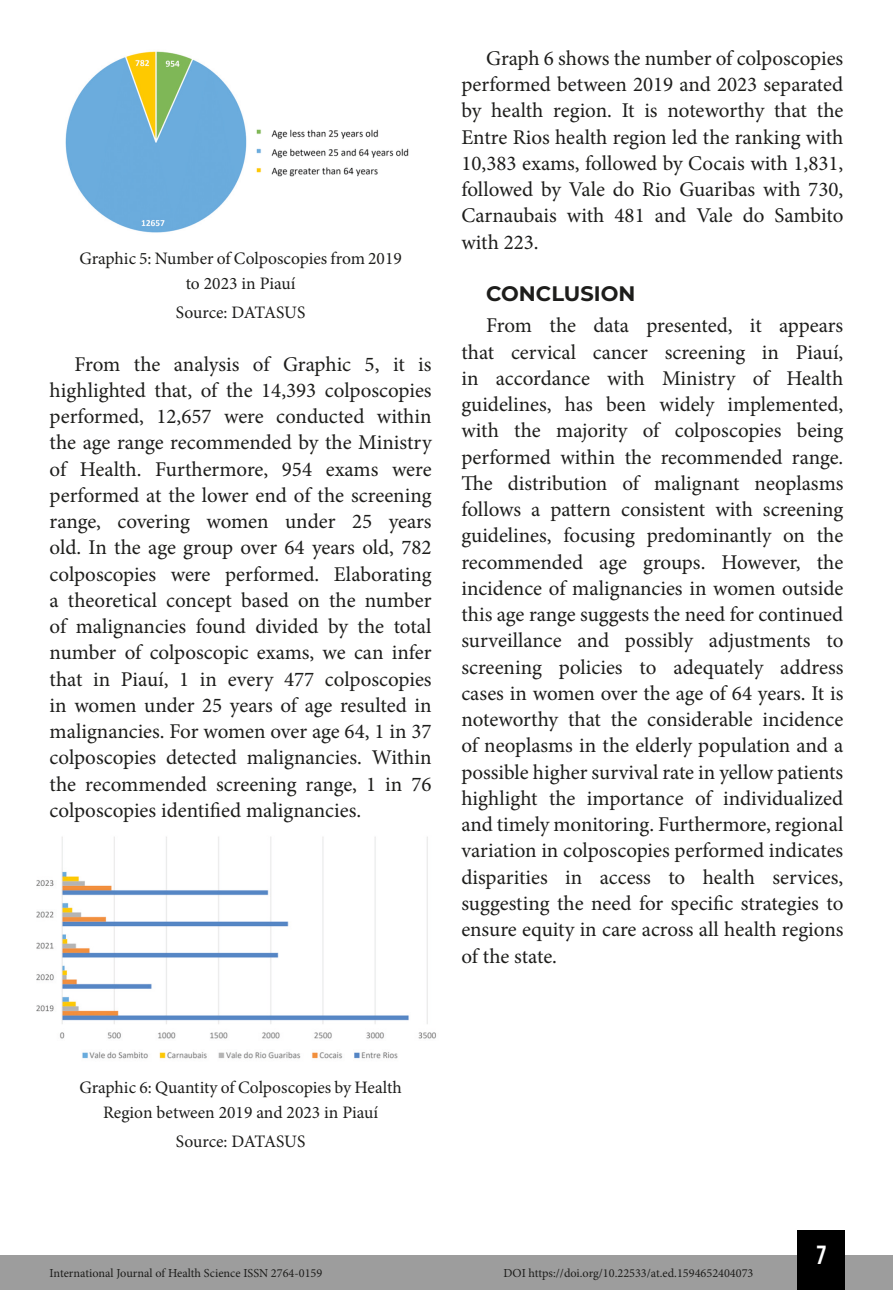
<style>
.page{position:relative;width:893px;height:1290px;background:#fff}
.page>*{position:absolute;margin:0;border:0;box-sizing:border-box;transform-origin:0 0}
.t1{font:26.25px "Bebas Kai";color:#fff}
.TXT{font:21px/26.2px "Minion Pro";color:#1d1d1b;text-align:justify}
.TITULO{font:700 21px "Montserrat";color:#1d1d1b}
.Info_Imagem{font:17.5px/24.5px "Minion Pro";color:#1d1d1b;text-align:center}
.t2{font:12.25px "Minion Pro";color:#1d1d1b}
</style>
<div class="page">
<div style="left:0;top:1255px;width:893px;height:35px;background:#9d9d9d"></div>
<div style="left:797px;top:1230px;width:48px;height:60px;background:#000"></div>
<img style="left:65px;top:51px;width:182px;height:182px">
<img style="left:256px;top:129px;width:153px;height:48px">
<img style="left:36px;top:837px;width:400px;height:222px">
<p class="Info_Imagem" style="left:79px;top:246px;width:324px">Graphic 5: Number of Colposcopies from 2019 to 2023 in Piauí</p>
<p class="Info_Imagem" style="left:176px;top:300px;width:131px">Source: DATASUS</p>
<p class="TXT" style="left:50px;top:351px;width:384px;text-indent:25px">From the analysis of Graphic 5, it is highlighted that, of the 14,393 colposcopies performed, 12,657 were conducted within the age range recommended by the Ministry of Health. Furthermore, 954 exams were performed at the lower end of the screening range, covering women under 25 years old. In the age group over 64 years old, 782 colposcopies were performed. Elaborating a theoretical concept based on the number of malignancies found divided by the total number of colposcopic exams, we can infer that in Piauí, 1 in every 477 colposcopies in women under 25 years of age resulted in malignancies. For women over age 64, 1 in 37 colposcopies detected malignancies. Within the recommended screening range, 1 in 76 colposcopies identified malignancies.</p>
<p class="TXT" style="left:461px;top:45px;width:384px;text-indent:25px">Graph 6 shows the number of colposcopies performed between 2019 and 2023 separated by health region. It is noteworthy that the Entre Rios health region led the ranking with 10,383 exams, followed by Cocais with 1,831, followed by Vale do Rio Guaribas with 730, Carnaubais with 481 and Vale do Sambito with 223.</p>
<p class="TITULO" style="left:486px;top:279px;width:151px">CONCLUSION</p>
<p class="TXT" style="left:461px;top:313px;width:384px;text-indent:25px">From the data presented, it appears that cervical cancer screening in Piauí, in accordance with Ministry of Health guidelines, has been widely implemented, with the majority of colposcopies being performed within the recommended range.<br>The distribution of malignant neoplasms follows a pattern consistent with screening guidelines, focusing predominantly on the recommended age groups. However, the incidence of malignancies in women outside this age range suggests the need for continued surveillance and possibly adjustments to screening policies to adequately address cases in women over the age of 64 years. It is noteworthy that the considerable incidence of neoplasms in the elderly population and a possible higher survival rate in yellow patients highlight the importance of individualized and timely monitoring. Furthermore, regional variation in colposcopies performed indicates disparities in access to health services, suggesting the need for specific strategies to ensure equity in care across all health regions of the state.</p>
<p class="Info_Imagem" style="left:79px;top:1075px;width:324px">Graphic 6: Quantity of Colposcopies by Health<br>Region between 2019 and 2023 in Piauí</p>
<p class="Info_Imagem" style="left:176px;top:1129px;width:131px">Source: DATASUS</p>
<p class="t1" style="left:817px;top:1241px;width:11px">7</p>
<p class="t2" style="left:50px;top:1265px;width:274px">International Journal of Health Science ISSN 2764-0159</p>
<p class="t2" style="left:503px;top:1265px;width:252px">DOI https://doi.org/10.22533/at.ed.1594652404073</p>
</div>
